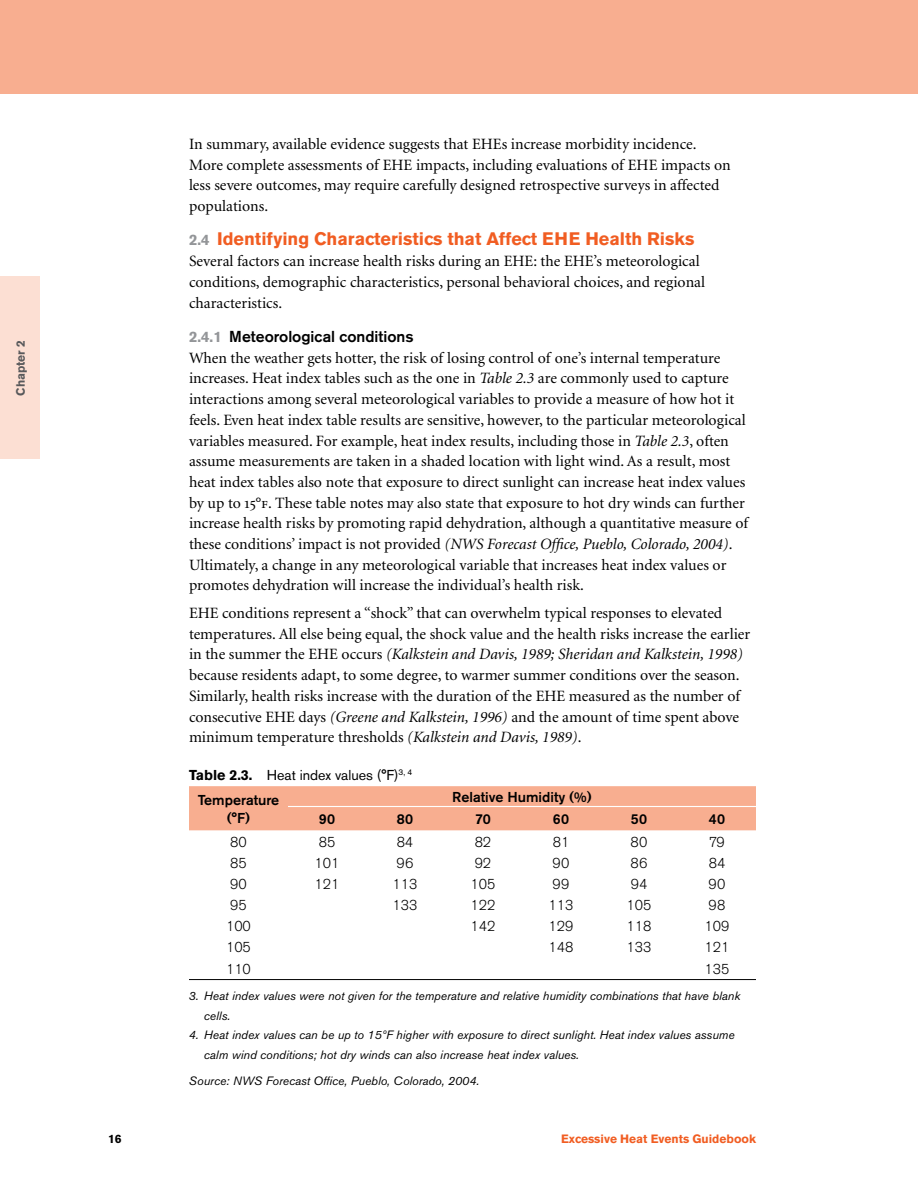
<style>
.page{position:relative;width:918px;height:1188px;background:#fff}
.page>*{position:absolute;margin:0;border:0;box-sizing:border-box;transform-origin:0 0}
.t1{font:700 18px "Akzidenz Grotesk BE";color:#f15d22}
.t2{font:15.75px/20.7px "Minion";color:#000}
.t3{font:500 15.75px "Akzidenz Grotesk BE";color:#000}
.t4{font:300 14.25px "Akzidenz Grotesk BE";color:#000}
.t5{font:14.25px/24.8px "Akzidenz Grotesk BE";color:#000}
.t6{font:500 14.25px "Akzidenz Grotesk BE";color:#000}
.t7{font:italic 12px/19.5px "Akzidenz Grotesk BE";color:#000}
.t8{font:700 12px "Akzidenz Grotesk BE";color:#f15d22}
.t9{font:700 12px "Akzidenz Grotesk BE";color:#58595b}
.t10{font:700 12px "Akzidenz Grotesk BE";color:#000}
.s1{font-size:15px;color:#939598}
.s2{font-weight:700;font-size:15px;color:#939598}
.s3{font-style:italic}
.s4{font-family:"Minion Regular SC"}
.s5{font-weight:700}
.s6{font-weight:500}
</style>
<div class="page">
<div style="left:0;top:0;width:918px;height:94px;background:#f8ae90"></div>
<div style="left:0;top:277px;width:40px;height:182px;background:#fcdfd3"></div>
<div style="left:189px;top:786px;width:567px;height:44px;background:#f8ae90"></div>
<hr style="left:189px;top:979px;width:99px;height:1px;background:#000">
<hr style="left:288px;top:979px;width:78px;height:1px;background:#000">
<hr style="left:366px;top:979px;width:78px;height:1px;background:#000">
<hr style="left:444px;top:979px;width:78px;height:1px;background:#000">
<hr style="left:522px;top:979px;width:78px;height:1px;background:#000">
<hr style="left:600px;top:979px;width:78px;height:1px;background:#000">
<hr style="left:678px;top:979px;width:78px;height:1px;background:#000">
<hr style="left:288px;top:806px;width:78px;height:1px;background:#fff">
<hr style="left:366px;top:806px;width:78px;height:1px;background:#fff">
<hr style="left:444px;top:806px;width:78px;height:1px;background:#fff">
<hr style="left:522px;top:806px;width:78px;height:1px;background:#fff">
<hr style="left:600px;top:806px;width:78px;height:1px;background:#fff">
<hr style="left:678px;top:806px;width:78px;height:1px;background:#fff">
<p class="t9" style="left:14px;top:396px;width:57px;rotate:-90deg">Chapter 2</p>
<p class="t2" style="left:189px;top:134px;width:543px">In summary, available evidence suggests that EHEs increase morbidity incidence.<br>More complete assessments of EHE impacts, including evaluations of EHE impacts on less severe outcomes, may require carefully designed retrospective surveys in affected populations.</p>
<p class="t1" style="left:189px;top:229px;width:507px"><span class="s1">2.4</span> Identifying Characteristics that Affect EHE Health Risks</p>
<p class="t2" style="left:189px;top:251px;width:518px">Several factors can increase health risks during an EHE: the EHE’s meteorological conditions, demographic characteristics, personal behavioral choices, and regional characteristics.</p>
<p class="t3" style="left:189px;top:327px;width:226px"><span class="s2">2.4.1</span> Meteorological conditions</p>
<p class="t2" style="left:189px;top:348px;width:561px">When the weather gets hotter, the risk of losing control of one’s internal temperature increases. Heat index tables such as the one in <span class="s3">Table 2.3</span> are commonly used to capture interactions among several meteorological variables to provide a measure of how hot it feels. Even heat index table results are sensitive, however, to the particular meteorological variables measured. For example, heat index results, including those in <span class="s3">Table 2.3</span>, often assume measurements are taken in a shaded location with light wind. As a result, most heat index tables also note that exposure to direct sunlight can increase heat index values by up to <span class="s4">15°f</span>. These table notes may also state that exposure to hot dry winds can further increase health risks by promoting rapid dehydration, although a quantitative measure of these conditions’ impact is not provided <span class="s3">(NWS Forecast Office, Pueblo, Colorado, 2004)</span>.<br>Ultimately, a change in any meteorological variable that increases heat index values or promotes dehydration will increase the individual’s health risk.</p>
<p class="t2" style="left:189px;top:603px;width:563px">EHE conditions represent a “shock” that can overwhelm typical responses to elevated temperatures. All else being equal, the shock value and the health risks increase the earlier in the summer the EHE occurs <span class="s3">(Kalkstein and Davis, 1989; Sheridan and Kalkstein, 1998) </span>because residents adapt, to some degree, to warmer summer conditions over the season.<br>Similarly, health risks increase with the duration of the EHE measured as the number of consecutive EHE days <span class="s3">(Greene and Kalkstein, 1996)</span> and the amount of time spent above minimum temperature thresholds <span class="s3">(Kalkstein and Davis, 1989)</span>.</p>
<p class="t5" style="left:198px;top:763px;width:216px;text-indent:-9px"><span class="s5">Table 2.3.</span> Heat index values (°F)<sup>3,</sup> <sup>4<br></sup><span class="s6">Temperature</span></p>
<p class="t6" style="left:227px;top:809px;width:25px">(°F)</p>
<p class="t6" style="left:452px;top:788px;width:141px">Relative Humidity (%)</p>
<p class="t6" style="left:319px;top:810px;width:18px">90</p>
<p class="t6" style="left:397px;top:810px;width:18px">80</p>
<p class="t6" style="left:475px;top:810px;width:17px">70</p>
<p class="t6" style="left:553px;top:810px;width:18px">60</p>
<p class="t6" style="left:631px;top:810px;width:18px">50</p>
<p class="t6" style="left:709px;top:810px;width:18px">40</p>
<p class="t4" style="left:230px;top:834px;width:18px">80</p>
<p class="t4" style="left:319px;top:834px;width:18px">85</p>
<p class="t4" style="left:397px;top:834px;width:18px">84</p>
<p class="t4" style="left:475px;top:834px;width:18px">82</p>
<p class="t4" style="left:553px;top:834px;width:18px">81</p>
<p class="t4" style="left:631px;top:834px;width:18px">80</p>
<p class="t4" style="left:709px;top:834px;width:17px">79</p>
<p class="t4" style="left:230px;top:855px;width:18px">85</p>
<p class="t4" style="left:315px;top:855px;width:26px">101</p>
<p class="t4" style="left:397px;top:855px;width:18px">96</p>
<p class="t4" style="left:475px;top:855px;width:18px">92</p>
<p class="t4" style="left:553px;top:855px;width:18px">90</p>
<p class="t4" style="left:631px;top:855px;width:18px">86</p>
<p class="t4" style="left:709px;top:855px;width:18px">84</p>
<p class="t4" style="left:230px;top:876px;width:18px">90</p>
<p class="t4" style="left:315px;top:876px;width:26px">121</p>
<p class="t4" style="left:393px;top:876px;width:26px">113</p>
<p class="t4" style="left:471px;top:876px;width:26px">105</p>
<p class="t4" style="left:553px;top:876px;width:18px">99</p>
<p class="t4" style="left:631px;top:876px;width:18px">94</p>
<p class="t4" style="left:709px;top:876px;width:18px">90</p>
<p class="t4" style="left:230px;top:897px;width:18px">95</p>
<p class="t4" style="left:393px;top:897px;width:26px">133</p>
<p class="t4" style="left:471px;top:897px;width:26px">122</p>
<p class="t4" style="left:549px;top:897px;width:26px">113</p>
<p class="t4" style="left:627px;top:897px;width:26px">105</p>
<p class="t4" style="left:709px;top:897px;width:18px">98</p>
<p class="t4" style="left:226px;top:918px;width:26px">100</p>
<p class="t4" style="left:471px;top:918px;width:26px">142</p>
<p class="t4" style="left:549px;top:918px;width:26px">129</p>
<p class="t4" style="left:627px;top:918px;width:26px">118</p>
<p class="t4" style="left:704px;top:918px;width:27px">109</p>
<p class="t4" style="left:226px;top:940px;width:26px">105</p>
<p class="t4" style="left:548px;top:940px;width:27px">148</p>
<p class="t4" style="left:627px;top:940px;width:26px">133</p>
<p class="t4" style="left:705px;top:940px;width:26px">121</p>
<p class="t4" style="left:226px;top:961px;width:26px">110</p>
<p class="t4" style="left:705px;top:961px;width:26px">135</p>
<p class="t7" style="left:204px;top:986px;width:538px;text-indent:-15px">3. Heat index values were not given for the temperature and relative humidity combinations that have blank cells.</p>
<p class="t7" style="left:204px;top:1025px;width:532px;text-indent:-15px">4. Heat index values can be up to 15ºF higher with exposure to direct sunlight. Heat index values assume calm wind conditions; hot dry winds can also increase heat index values.</p>
<p class="t7" style="left:189px;top:1071px;width:292px">Source: NWS Forecast Office, Pueblo, Colorado, 2004.</p>
<p class="t10" style="left:108px;top:1132px;width:14px">16</p>
<p class="t8" style="left:561px;top:1132px;width:196px">Excessive Heat Events Guidebook</p>
</div>
